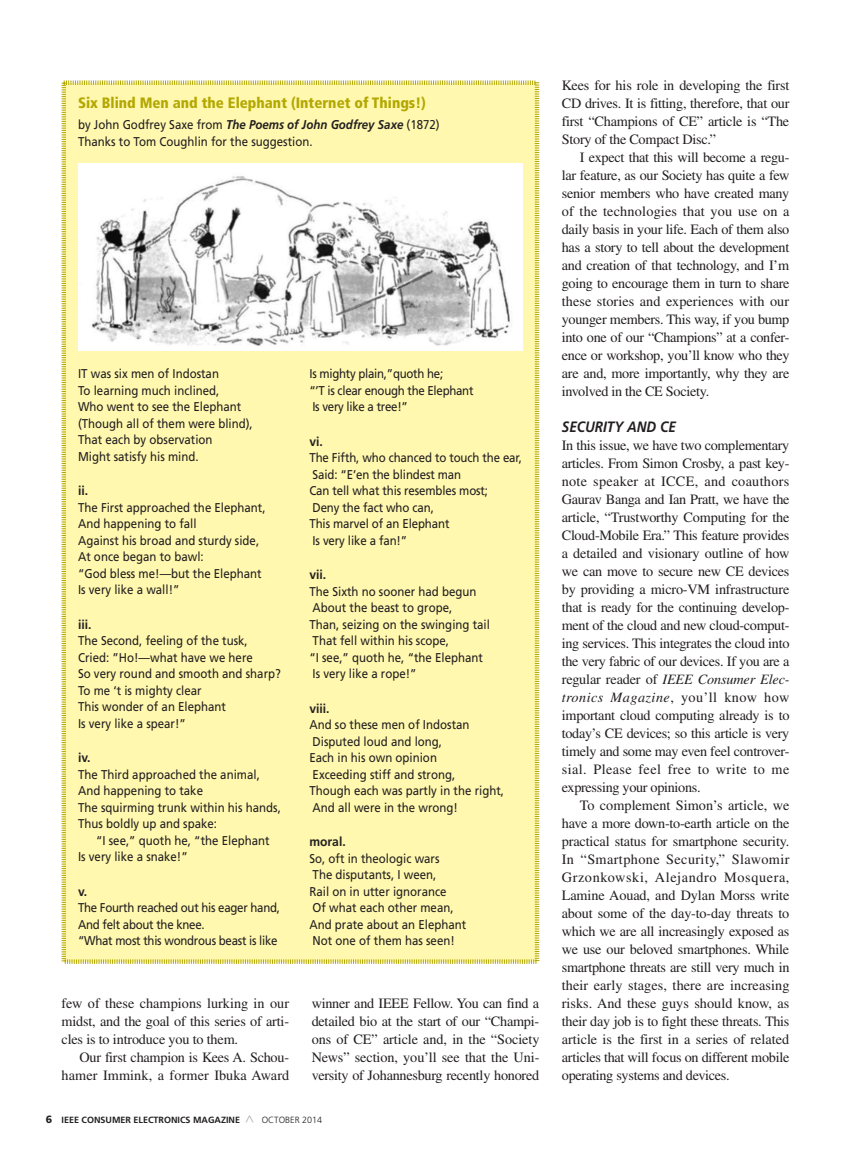
<style>
.page{position:relative;width:851px;height:1161px;background:#fff}
.page>*{position:absolute;margin:0;border:0;box-sizing:border-box;transform-origin:0 0}
.t1{font:900 condensed 15px "Frutiger LT Std";color:#b3a701}
.t2{font:italic 700 15px "Frutiger LT Std";color:#231f20;scale:.9 1}
.t3{font:14.25px/18px "Times LT Std";letter-spacing:-.02em;color:#231f20;text-align:justify}
.t4{font:12.75px/16.5px "Frutiger LT Std";color:#231f20;scale:.9 1}
.t5{font:12.75px/16.5px "Frutiger LT Std";letter-spacing:-.025em;color:#231f20;scale:.9 1}
.t6{font:700 12.75px "Frutiger LT Std";color:#231f20;scale:.95 1}
.t7{font:700 9px "Frutiger LT Std";color:#231f20}
.s1{font-weight:700;font-style:italic}
.s2{font-weight:900;font-size:10.5px}
.s3{font-weight:300;font-stretch:condensed;font-size:15px;color:#a8a9ad}
.s4{font-weight:300}
.s5{font-style:italic}
</style>
<div class="page">
<div style="left:61px;top:80px;width:479px;height:884px;background:#fff8ae"></div>
<img style="left:78px;top:163px;width:444px;height:187px">
<p class="t1" style="left:78px;top:94px;width:349px">Six Blind Men and the Elephant (Internet of Things!)</p>
<p class="t4" style="left:78px;top:117px;width:403px">by John Godfrey Saxe from <span class="s1">The Poems of John Godfrey Saxe</span> (1872)<br>Thanks to Tom Coughlin for the suggestion.</p>
<p class="t4" style="left:78px;top:366px;width:196px">IT was six men of Indostan<br>To learning much inclined,<br>Who went to see the Elephant (Though all of them were blind),<br>That each by observation<br>Might satisfy his mind.</p>
<p class="t6" style="left:78px;top:483px;width:12px">II.</p>
<p class="t4" style="left:78px;top:499px;width:210px">The First approached the Elephant,<br>And happening to fall<br>Against his broad and sturdy side,<br>At once began to bawl:<br>“God bless me!—but the Elephant<br>Is very like a wall!”</p>
<p class="t6" style="left:78px;top:617px;width:16px">III.</p>
<p class="t4" style="left:78px;top:633px;width:227px">The Second, feeling of the tusk,<br>Cried: ”Ho!—what have we here<br>So very round and smooth and sharp?<br>To me ‘t is mighty clear<br>This wonder of an Elephant<br>Is very like a spear!”</p>
<p class="t6" style="left:78px;top:750px;width:15px">IV.</p>
<p class="t4" style="left:78px;top:766px;width:227px">The Third approached the animal,<br>And happening to take<br>The squirming trunk within his hands,<br>Thus boldly up and spake:</p>
<p class="t4" style="left:78px;top:832px;width:214px;text-indent:18px">“I see,” quoth he, “the Elephant<br>Is very like a snake!”</p>
<p class="t6" style="left:78px;top:884px;width:11px">V.</p>
<p class="t5" style="left:78px;top:900px;width:226px">The Fourth reached out his eager hand,<br>And felt about the knee.<br>“What most this wondrous beast is like</p>
<p class="t5" style="left:309px;top:366px;width:184px">Is mighty plain,”quoth he;<br>“’T is clear enough the Elephant<br>Is very like a tree!”</p>
<p class="t6" style="left:309px;top:434px;width:16px">VI.</p>
<p class="t4" style="left:309px;top:450px;width:238px">The Fifth, who chanced to touch the ear,<br>Said: “E’en the blindest man<br>Can tell what this resembles most;<br>Deny the fact who can,<br>This marvel of an Elephant<br>Is very like a fan!”</p>
<p class="t6" style="left:309px;top:567px;width:19px">VII.</p>
<p class="t4" style="left:309px;top:583px;width:202px">The Sixth no sooner had begun<br>About the beast to grope,<br>Than, seizing on the swinging tail<br>That fell within his scope,<br>“I see,” quoth he, “the Elephant<br>Is very like a rope!”</p>
<p class="t6" style="left:309px;top:701px;width:23px">VIII.</p>
<p class="t4" style="left:309px;top:717px;width:218px">And so these men of Indostan<br>Disputed loud and long,<br>Each in his own opinion<br>Exceeding stiff and strong,<br>Though each was partly in the right,<br>And all were in the wrong!</p>
<p class="t6" style="left:309px;top:834px;width:40px">MORAL.</p>
<p class="t4" style="left:309px;top:850px;width:176px">So, oft in theologic wars<br>The disputants, I ween,<br>Rail on in utter ignorance<br>Of what each other mean,<br>And prate about an Elephant<br>Not one of them has seen!</p>
<p class="t3" style="left:62px;top:994px;width:229px">few of these champions lurking in our midst, and the goal of this series of arti&shy;cles is to introduce you to them.</p>
<p class="t3" style="left:62px;top:1048px;width:229px;text-align:right">Our first champion is Kees A. Schou&shy;hamer Immink, a former Ibuka Award</p>
<p class="t3" style="left:312px;top:994px;width:229px">winner and IEEE Fellow. You can find a detailed bio at the start of our “Champi&shy;ons of CE” article and, in the “Society News” section, you’ll see that the Uni&shy;versity of Johannesburg recently honored</p>
<p class="t7" style="left:46px;top:1115px;width:278px"><span class="s2">6</span> IEEE CONSUMER ELECTRONICS MAGAZINE <span class="s3">^</span> <span class="s4">OCTOBER 2014</span></p>
<p class="t3" style="left:562px;top:76px;width:229px">Kees for his role in developing the first CD drives. It is fitting, therefore, that our first “Champions of CE” article is “The Story of the Compact Disc.”</p>
<p class="t3" style="left:562px;top:148px;width:229px;text-indent:18px">I expect that this will become a regu&shy;lar feature, as our Society has quite a few senior members who have created many of the technologies that you use on a daily basis in your life. Each of them also has a story to tell about the development and creation of that technology, and I’m going to encourage them in turn to share these stories and experiences with our younger members. This way, if you bump into one of our “Champions” at a confer&shy;ence or workshop, you’ll know who they are and, more importantly, why they are involved in the CE Society.</p>
<p class="t2" style="left:561px;top:418px;width:119px">Security and CE</p>
<p class="t3" style="left:561px;top:436px;width:229px">In this issue, we have two complementary articles. From Simon Crosby, a past key&shy;note speaker at ICCE, and coauthors Gaurav Banga and Ian Pratt, we have the article, “Trustworthy Computing for the Cloud-Mobile Era.” This feature provides a detailed and visionary outline of how we can move to secure new CE devices by providing a micro-VM infrastructure that is ready for the continuing develop&shy;ment of the cloud and new cloud-comput&shy;ing services. This integrates the cloud into the very fabric of our devices. If you are a regular reader of <span class="s5">IEEE Consumer Elec&shy;tronics Magazine</span>, you’ll know how important cloud computing already is to today’s CE devices; so this article is very timely and some may even feel controver&shy;sial. Please feel free to write to me expressing your opinions.</p>
<p class="t3" style="left:561px;top:796px;width:229px;text-indent:18px">To complement Simon’s article, we have a more down-to-earth article on the practical status for smartphone security.<br>In “Smartphone Security,” Slawomir Grzonkowski, Alejandro Mosquera, Lamine Aouad, and Dylan Morss write about some of the day-to-day threats to which we are all increasingly exposed as we use our beloved smartphones. While smartphone threats are still very much in their early stages, there are increasing risks. And these guys should know, as their day job is to fight these threats. This article is the first in a series of related articles that will focus on different mobile operating systems and devices.</p>
</div>
